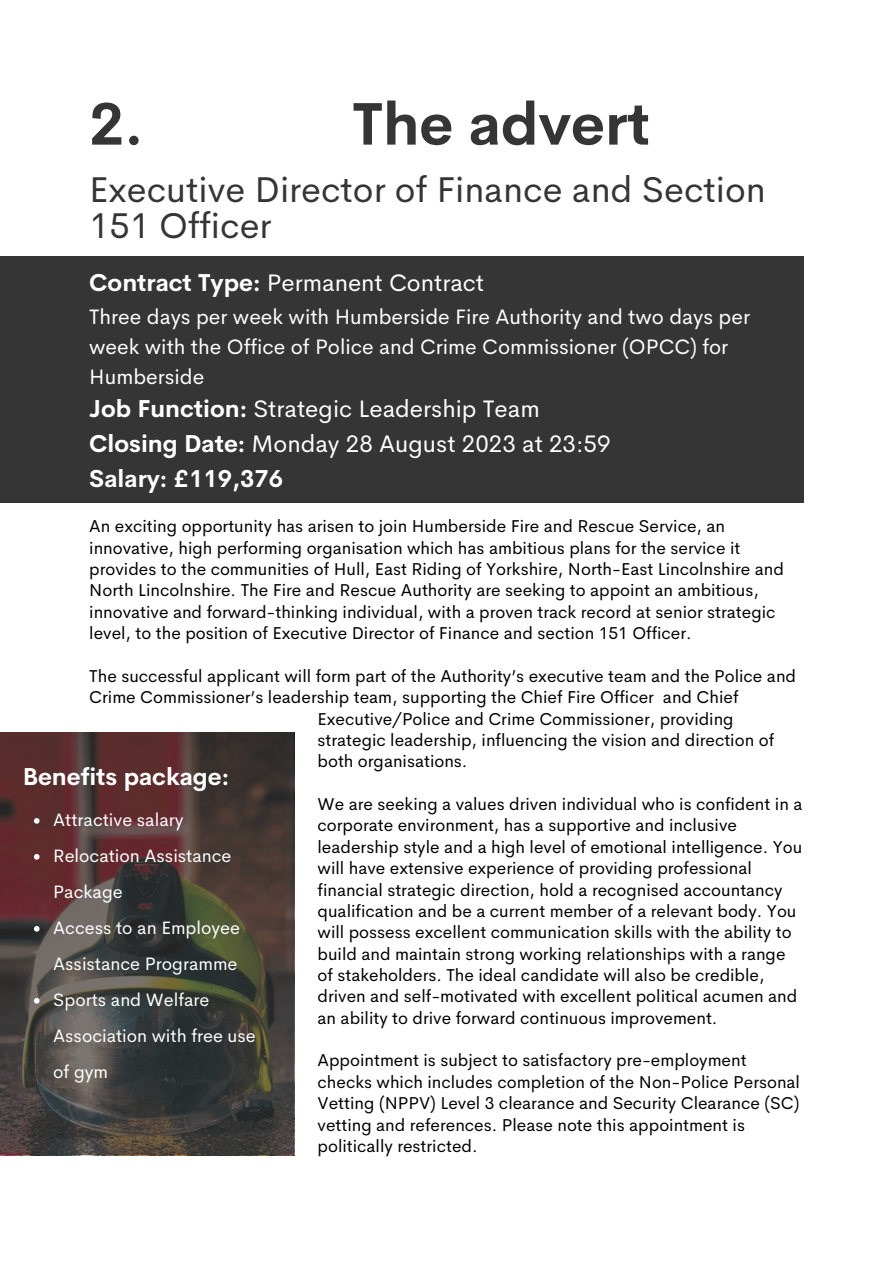
<style>
.page{position:relative;width:893px;height:1264px;background:#fff}
.page>*{position:absolute;margin:0;border:0;box-sizing:border-box;transform-origin:0 0}
.t1{font:700 58.8px "Cerebri Sans";color:#353535}
.t2{font:36px/36px "Cerebri Sans";color:#353535}
.t3{font:24px "Cerebri Sans";color:#fff}
.t4{font:700 24px "Cerebri Sans";color:#fff}
.t5{font:21px/30.3px "Cerebri Sans";color:#fff}
.t6{font:18px/36px "Cerebri Sans";color:#fff}
.t7{font:17.25px/21.3px "Cerebri Sans";color:#000}
.s1{font-weight:700}
</style>
<div class="page">
<div style="left:0;top:256px;width:803px;height:246px;background:#353535"></div>
<svg style="left:0;top:732px;width:294px;height:422px;background:#493c39"></svg>
<svg style="left:34px;top:818px;width:6px;height:5px"></svg>
<svg style="left:34px;top:854px;width:6px;height:5px"></svg>
<svg style="left:34px;top:926px;width:6px;height:5px"></svg>
<svg style="left:34px;top:997px;width:6px;height:6px"></svg>
<p class="t1" style="left:352px;top:86px;width:299px">The advert</p>
<p class="t2" style="left:89px;top:171px;width:678px">Executive Director of Finance and Section<br>151 Officer</p>
<p class="t3" style="left:89px;top:267px;width:396px"><span class="s1">Contract Type:</span> Permanent Contract</p>
<p class="t5" style="left:89px;top:301px;width:662px">Three days per week with Humberside Fire Authority and two days per week with the Office of Police and Crime Commissioner (OPCC) for<br>Humberside</p>
<p class="t3" style="left:89px;top:393px;width:452px"><span class="s1">Job Function:</span> Strategic Leadership Team</p>
<p class="t3" style="left:89px;top:428px;width:523px"><span class="s1">Closing Date:</span> Monday 28 August 2023 at 23:59</p>
<p class="t4" style="left:89px;top:462px;width:195px">Salary: £119,376</p>
<p class="t1" style="left:89px;top:86px;width:56px">2.</p>
<p class="t7" style="left:89px;top:515px;width:696px">An exciting opportunity has arisen to join Humberside Fire and Rescue Service, an innovative, high performing organisation which has ambitious plans for the service it provides to the communities of Hull, East Riding of Yorkshire, North-East Lincolnshire and North Lincolnshire. The Fire and Rescue Authority are seeking to appoint an ambitious, innovative and forward-thinking individual, with a proven track record at senior strategic level, to the position of Executive Director of Finance and section 151 Officer.</p>
<p class="t7" style="left:89px;top:665px;width:708px">The successful applicant will form part of the Authority’s executive team and the Police and<br>Crime Commissioner’s leadership team, supporting the Chief Fire Officer and Chief</p>
<p class="t4" style="left:23px;top:761px;width:208px">Benefits package:</p>
<p class="t6" style="left:53px;top:801px;width:132px">Attractive salary</p>
<p class="t6" style="left:53px;top:837px;width:180px">Relocation Assistance<br>Package</p>
<p class="t6" style="left:53px;top:909px;width:188px">Access to an Employee<br>Assistance Programme</p>
<p class="t6" style="left:53px;top:981px;width:204px">Sports and Welfare<br>Association with free use of gym</p>
<p class="t7" style="left:317px;top:708px;width:458px">Executive/Police and Crime Commissioner, providing strategic leadership, influencing the vision and direction of both organisations.</p>
<p class="t7" style="left:317px;top:793px;width:486px">We are seeking a values driven individual who is confident in a corporate environment, has a supportive and inclusive leadership style and a high level of emotional intelligence. You will have extensive experience of providing professional financial strategic direction, hold a recognised accountancy qualification and be a current member of a relevant body. You will possess excellent communication skills with the ability to build and maintain strong working relationships with a range of stakeholders. The ideal candidate will also be credible, driven and self-motivated with excellent political acumen and an ability to drive forward continuous improvement.</p>
<p class="t7" style="left:317px;top:1049px;width:484px">Appointment is subject to satisfactory pre-employment checks which includes completion of the Non-Police Personal Vetting (NPPV) Level 3 clearance and Security Clearance (SC) vetting and references. Please note this appointment is politically restricted.</p>
</div>
